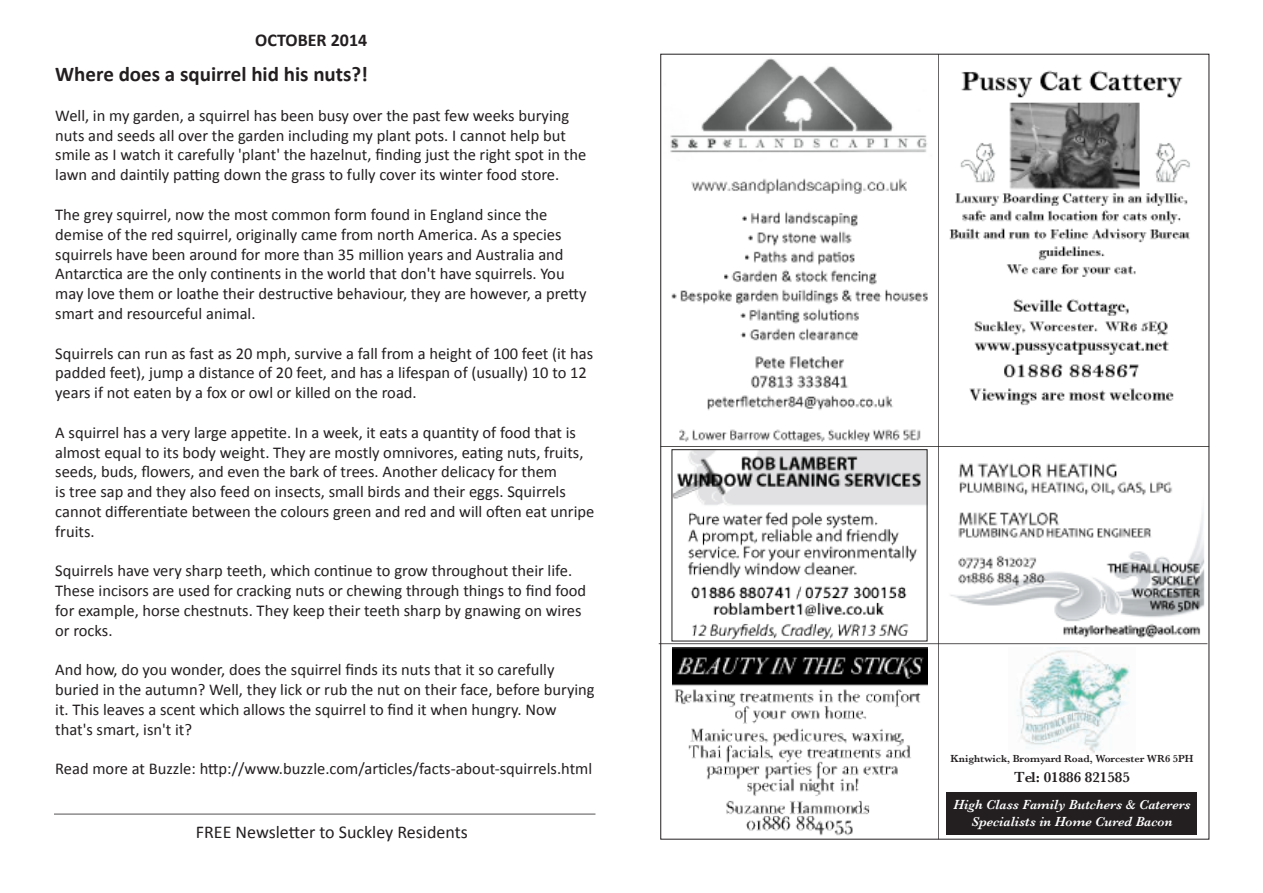
<style>
.page{position:relative;width:1263px;height:893px;background:#fff}
.page>*{position:absolute;margin:0;border:0;box-sizing:border-box;transform-origin:0 0}
.t1{font:700 21px "Calibri";color:#231f20}
.t2{font:18px "Calibri";color:#231f20}
.t3{font:700 18px "Calibri";color:#231f20}
.t4{font:16.5px/19.8px "Calibri";color:#231f20}
.t5{font:600 15px "Baskerville";color:#231f20}
.t6{font:italic 600 13.5px/16.2px "Baskerville";color:#fff;text-align:center}
.t7{font:600 10.5px "Baskerville";color:#231f20}
</style>
<div class="page">
<hr style="left:938px;top:54px;width:1px;height:785px;background:#231f20">
<hr style="left:660px;top:446px;width:549px;height:1px;background:#231f20">
<hr style="left:54px;top:814px;width:541px;height:1px;background:#231f20">
<hr style="left:659px;top:643px;width:548px;height:1px;background:#231f20">
<img style="left:1017px;top:647px;width:113px;height:107px">
<div style="left:946px;top:792px;width:251px;height:42px;background:#231f20"></div>
<img style="left:950px;top:463px;width:255px;height:175px">
<img style="left:674px;top:451px;width:251px;height:188px">
<img style="left:670px;top:58px;width:258px;height:384px">
<img style="left:672px;top:647px;width:256px;height:189px">
<img style="left:949px;top:70px;width:241px;height:335px">
<p class="t3" style="left:255px;top:28px;width:113px">OCTOBER 2014</p>
<p class="t1" style="left:55px;top:61px;width:314px">Where does a squirrel hid his nuts?!</p>
<p class="t4" style="left:55px;top:106px;width:533px">Well, in my garden, a squirrel has been busy over the past few weeks burying nuts and seeds all over the garden including my plant pots. I cannot help but smile as I watch it carefully 'plant' the hazelnut, finding just the right spot in the lawn and daintily patting down the grass to fully cover its winter food store.</p>
<p class="t4" style="left:55px;top:205px;width:533px">The grey squirrel, now the most common form found in England since the demise of the red squirrel, originally came from north America. As a species squirrels have been around for more than 35 million years and Australia and Antarctica are the only continents in the world that don't have squirrels. You may love them or loathe their destructive behaviour, they are however, a pretty smart and resourceful animal.</p>
<p class="t4" style="left:55px;top:343px;width:539px">Squirrels can run as fast as 20 mph, survive a fall from a height of 100 feet (it has padded feet), jump a distance of 20 feet, and has a lifespan of (usually) 10 to 12 years if not eaten by a fox or owl or killed on the road.</p>
<p class="t4" style="left:55px;top:422px;width:541px">A squirrel has a very large appetite. In a week, it eats a quantity of food that is almost equal to its body weight. They are mostly omnivores, eating nuts, fruits, seeds, buds, flowers, and even the bark of trees. Another delicacy for them<br>is tree sap and they also feed on insects, small birds and their eggs. Squirrels cannot differentiate between the colours green and red and will often eat unripe fruits.</p>
<p class="t4" style="left:55px;top:561px;width:532px">Squirrels have very sharp teeth, which continue to grow throughout their life.<br>These incisors are used for cracking nuts or chewing through things to find food for example, horse chestnuts. They keep their teeth sharp by gnawing on wires or rocks.</p>
<p class="t4" style="left:55px;top:660px;width:541px">And how, do you wonder, does the squirrel finds its nuts that it so carefully buried in the autumn? Well, they lick or rub the nut on their face, before burying it. This leaves a scent which allows the squirrel to find it when hungry. Now that's smart, isn't it?</p>
<p class="t4" style="left:55px;top:759px;width:538px">Read more at Buzzle: http://www.buzzle.com/articles/facts-about-squirrels.html</p>
<p class="t2" style="left:196px;top:821px;width:273px">FREE Newsletter to Suckley Residents</p>
<p class="t7" style="left:950px;top:753px;width:244px">Knightwick, Bromyard Road, Worcester WR6 5PH</p>
<p class="t5" style="left:1014px;top:768px;width:117px">Tel: 01886 821585</p>
<p class="t6" style="left:953px;top:797px;width:239px">High Class Family Butchers &amp; Caterers<br>Specialists in Home Cured Bacon</p>
</div>
